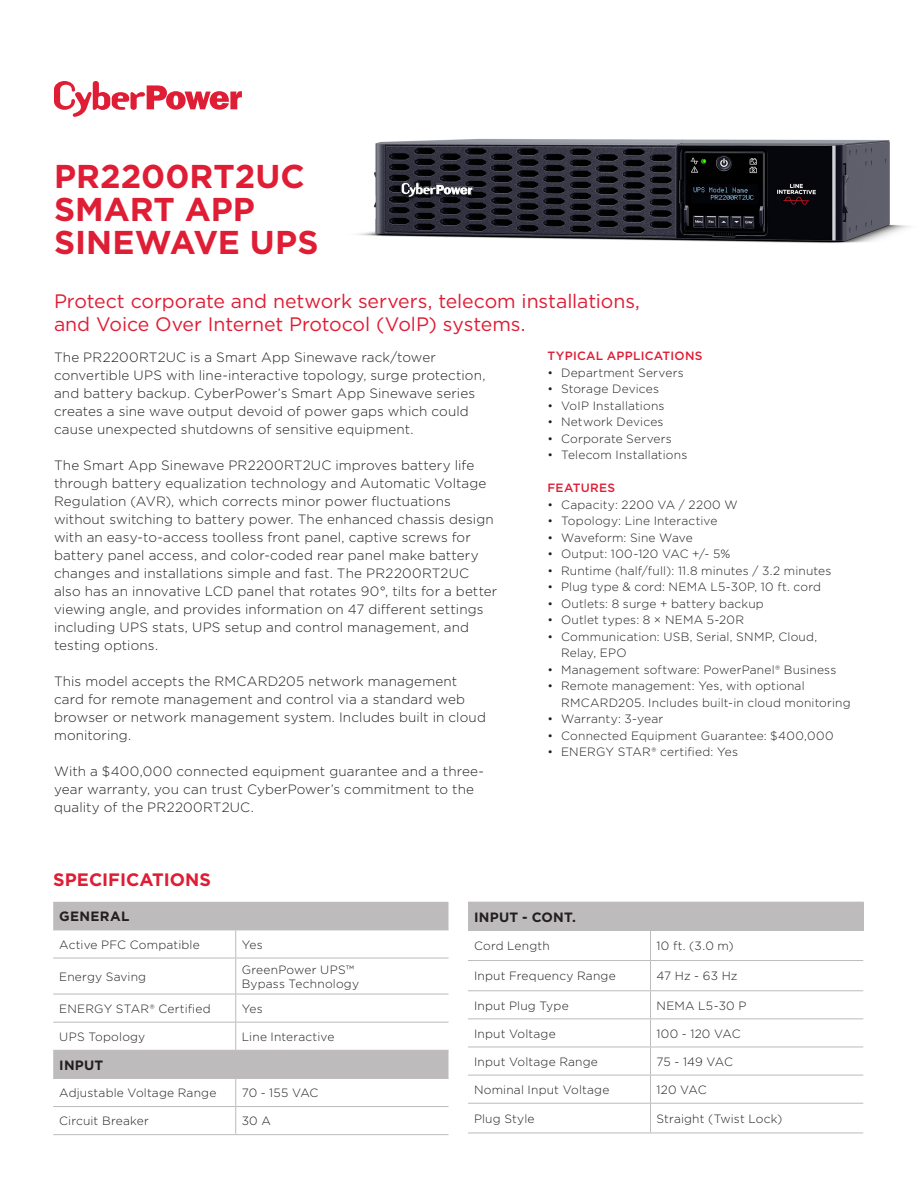
<style>
.page{position:relative;width:918px;height:1188px;background:#fff}
.page>*{position:absolute;margin:0;border:0;box-sizing:border-box;transform-origin:0 0}
.WCAG_Product_Title_Front_Page{font:700 33px/33px "Gotham";color:#df1d35}
.WCAG_Subhead{font:19.5px/23.4px "Gotham";letter-spacing:-.005em;color:#df1d35}
.WCAG_Chart_Title_-_specifications{font:700 18px "Gotham";color:#df1d35}
.WCAG_Paragraph{font:300 13.5px/18px "Gotham";letter-spacing:.01em;color:#231f20}
.WCAG_Specs_Headers{font:700 13.5px "Gotham";letter-spacing:.02em;color:#231f20}
.WCAG_Specs{font:300 12px/16.5px "Gotham";letter-spacing:.015em;color:#231f20}
.WCAG_Bullet_Header{font:500 12px "Gotham";letter-spacing:.02em;color:#df1d35}
</style>
<div class="page">
<svg style="left:53px;top:902px;width:395px;height:176px"></svg>
<hr style="left:53px;top:930px;width:183px;height:1px;background:#bdbbbb">
<hr style="left:236px;top:930px;width:212px;height:1px;background:#bdbbbb">
<svg style="left:235px;top:930px;width:1px;height:28px"></svg>
<hr style="left:53px;top:958px;width:183px;height:1px;background:#bdbbbb">
<hr style="left:236px;top:958px;width:212px;height:1px;background:#bdbbbb">
<hr style="left:235px;top:958px;width:1px;height:36px;background:#bdbbbb">
<hr style="left:53px;top:994px;width:183px;height:1px;background:#bdbbbb">
<hr style="left:236px;top:994px;width:212px;height:1px;background:#bdbbbb">
<hr style="left:53px;top:1022px;width:183px;height:1px;background:#bdbbbb">
<hr style="left:236px;top:1022px;width:212px;height:1px;background:#bdbbbb">
<svg style="left:235px;top:994px;width:1px;height:56px"></svg>
<hr style="left:53px;top:1050px;width:183px;height:1px;background:#bdbbbb">
<hr style="left:236px;top:1050px;width:212px;height:1px;background:#bdbbbb">
<hr style="left:53px;top:1078px;width:183px;height:1px;background:#bdbbbb">
<hr style="left:236px;top:1078px;width:212px;height:1px;background:#bdbbbb">
<hr style="left:53px;top:1106px;width:183px;height:1px;background:#bdbbbb">
<hr style="left:236px;top:1106px;width:212px;height:1px;background:#bdbbbb">
<svg style="left:235px;top:1079px;width:1px;height:55px"></svg>
<hr style="left:53px;top:1134px;width:183px;height:1px;background:#bdbbbb">
<hr style="left:236px;top:1134px;width:212px;height:1px;background:#bdbbbb">
<div style="left:468px;top:902px;width:395px;height:28px;background:#bdbbbb"></div>
<hr style="left:468px;top:930px;width:183px;height:1px;background:#bdbbbb">
<hr style="left:651px;top:930px;width:212px;height:1px;background:#bdbbbb">
<hr style="left:468px;top:960px;width:183px;height:1px;background:#bdbbbb">
<hr style="left:651px;top:960px;width:212px;height:1px;background:#bdbbbb">
<hr style="left:468px;top:990px;width:183px;height:1px;background:#bdbbbb">
<hr style="left:651px;top:990px;width:212px;height:1px;background:#bdbbbb">
<hr style="left:468px;top:1018px;width:183px;height:1px;background:#bdbbbb">
<hr style="left:651px;top:1018px;width:212px;height:1px;background:#bdbbbb">
<hr style="left:468px;top:1047px;width:183px;height:1px;background:#bdbbbb">
<hr style="left:651px;top:1047px;width:212px;height:1px;background:#bdbbbb">
<hr style="left:468px;top:1075px;width:183px;height:1px;background:#bdbbbb">
<hr style="left:651px;top:1075px;width:212px;height:1px;background:#bdbbbb">
<hr style="left:468px;top:1103px;width:183px;height:1px;background:#bdbbbb">
<hr style="left:651px;top:1103px;width:212px;height:1px;background:#bdbbbb">
<svg style="left:650px;top:931px;width:1px;height:202px"></svg>
<hr style="left:468px;top:1133px;width:183px;height:1px;background:#bdbbbb">
<hr style="left:651px;top:1133px;width:212px;height:1px;background:#bdbbbb">
<img style="left:357px;top:138px;width:553px;height:105px">
<svg style="left:54px;top:81px;width:188px;height:36px"></svg>
<p class="WCAG_Product_Title_Front_Page" style="left:54px;top:159px;width:252px">PR2200RT2UC</p>
<p class="WCAG_Product_Title_Front_Page" style="left:54px;top:192px;width:266px">SMART APP<br>SINEWAVE UPS</p>
<p class="WCAG_Subhead" style="left:54px;top:289px;width:588px">Protect corporate and network servers, telecom installations, and Voice Over Internet Protocol (VolP) systems.</p>
<p class="WCAG_Paragraph" style="left:54px;top:347px;width:433px">The PR2200RT2UC is a Smart App Sinewave rack/tower convertible UPS with line-interactive topology, surge protection, and battery backup. CyberPower’s Smart App Sinewave series creates a sine wave output devoid of power gaps which could cause unexpected shutdowns of sensitive equipment.</p>
<p class="WCAG_Paragraph" style="left:54px;top:455px;width:445px">The Smart App Sinewave PR2200RT2UC improves battery life through battery equalization technology and Automatic Voltage Regulation (AVR), which corrects minor power fluctuations without switching to battery power. The enhanced chassis design with an easy-to-access toolless front panel, captive screws for battery panel access, and color-coded rear panel make battery changes and installations simple and fast. The PR2200RT2UC also has an innovative LCD panel that rotates 90°, tilts for a better viewing angle, and provides information on 47 different settings including UPS stats, UPS setup and control management, and testing options.</p>
<p class="WCAG_Paragraph" style="left:54px;top:671px;width:433px">This model accepts the RMCARD205 network management card for remote management and control via a standard web browser or network management system. Includes built in cloud monitoring.</p>
<p class="WCAG_Paragraph" style="left:54px;top:761px;width:432px">With a $400,000 connected equipment guarantee and a three&shy;year warranty, you can trust CyberPower’s commitment to the quality of the PR2200RT2UC.</p>
<p class="WCAG_Chart_Title_-_specifications" style="left:53px;top:867px;width:159px">SPECIFICATIONS</p>
<p class="WCAG_Bullet_Header" style="left:548px;top:348px;width:156px">TYPICAL APPLICATIONS</p>
<p class="WCAG_Specs" style="left:548px;top:364px;width:138px">• Department Servers</p>
<p class="WCAG_Specs" style="left:548px;top:381px;width:113px">• Storage Devices</p>
<p class="WCAG_Specs" style="left:548px;top:397px;width:118px">• VoIP Installations</p>
<p class="WCAG_Specs" style="left:548px;top:414px;width:117px">• Network Devices</p>
<p class="WCAG_Specs" style="left:548px;top:430px;width:126px">• Corporate Servers</p>
<p class="WCAG_Specs" style="left:548px;top:447px;width:141px">• Telecom Installations</p>
<p class="WCAG_Bullet_Header" style="left:548px;top:480px;width:69px">FEATURES</p>
<p class="WCAG_Specs" style="left:548px;top:496px;width:192px">• Capacity: 2200 VA / 2200 W</p>
<p class="WCAG_Specs" style="left:548px;top:513px;width:171px">• Topology: Line Interactive</p>
<p class="WCAG_Specs" style="left:548px;top:529px;width:147px">• Waveform: Sine Wave</p>
<p class="WCAG_Specs" style="left:548px;top:546px;width:184px">• Output: 100-120 VAC +/- 5%</p>
<p class="WCAG_Specs" style="left:548px;top:562px;width:285px">• Runtime (half/full): 11.8 minutes / 3.2 minutes</p>
<p class="WCAG_Specs" style="left:548px;top:579px;width:275px">• Plug type &amp; cord: NEMA L5-30P, 10 ft. cord</p>
<p class="WCAG_Specs" style="left:548px;top:595px;width:218px">• Outlets: 8 surge + battery backup</p>
<p class="WCAG_Specs" style="left:548px;top:612px;width:198px">• Outlet types: 8 × NEMA 5-20R</p>
<p class="WCAG_Specs" style="left:561px;top:628px;width:258px;text-indent:-14px">• Communication: USB, Serial, SNMP, Cloud,<br>Relay, EPO</p>
<p class="WCAG_Specs" style="left:548px;top:661px;width:290px">• Management software: PowerPanel® Business</p>
<p class="WCAG_Specs" style="left:561px;top:678px;width:291px;text-indent:-14px">• Remote management: Yes, with optional<br>RMCARD205. Includes built-in cloud monitoring</p>
<p class="WCAG_Specs" style="left:548px;top:711px;width:117px">• Warranty: 3-year</p>
<p class="WCAG_Specs" style="left:548px;top:727px;width:287px">• Connected Equipment Guarantee: $400,000</p>
<p class="WCAG_Specs" style="left:548px;top:744px;width:192px">• ENERGY STAR® certified: Yes</p>
<p class="WCAG_Specs_Headers" style="left:59px;top:908px;width:72px">GENERAL</p>
<p class="WCAG_Specs" style="left:59px;top:936px;width:142px">Active PFC Compatible</p>
<p class="WCAG_Specs" style="left:242px;top:936px;width:23px">Yes</p>
<p class="WCAG_Specs" style="left:59px;top:968px;width:88px">Energy Saving</p>
<p class="WCAG_Specs" style="left:242px;top:962px;width:119px;line-height:14.4px">GreenPower UPS™<br>Bypass Technology</p>
<p class="WCAG_Specs" style="left:59px;top:1000px;width:153px">ENERGY STAR® Certified</p>
<p class="WCAG_Specs" style="left:242px;top:1000px;width:23px">Yes</p>
<p class="WCAG_Specs" style="left:59px;top:1028px;width:88px">UPS Topology</p>
<p class="WCAG_Specs" style="left:242px;top:1028px;width:94px">Line Interactive</p>
<p class="WCAG_Specs_Headers" style="left:59px;top:1056px;width:46px">INPUT</p>
<p class="WCAG_Specs" style="left:59px;top:1084px;width:159px">Adjustable Voltage Range</p>
<p class="WCAG_Specs" style="left:242px;top:1084px;width:78px">70 - 155 VAC</p>
<p class="WCAG_Specs" style="left:59px;top:1113px;width:91px">Circuit Breaker</p>
<p class="WCAG_Specs" style="left:242px;top:1113px;width:31px">30 A</p>
<p class="WCAG_Specs_Headers" style="left:474px;top:908px;width:104px">INPUT - CONT.</p>
<p class="WCAG_Specs" style="left:474px;top:937px;width:77px">Cord Length</p>
<p class="WCAG_Specs" style="left:657px;top:937px;width:78px">10 ft. (3.0 m)</p>
<p class="WCAG_Specs" style="left:474px;top:968px;width:143px">Input Frequency Range</p>
<p class="WCAG_Specs" style="left:657px;top:968px;width:83px">47 Hz - 63 Hz</p>
<p class="WCAG_Specs" style="left:474px;top:997px;width:96px">Input Plug Type</p>
<p class="WCAG_Specs" style="left:657px;top:997px;width:91px">NEMA L5-30 P</p>
<p class="WCAG_Specs" style="left:474px;top:1025px;width:83px">Input Voltage</p>
<p class="WCAG_Specs" style="left:657px;top:1025px;width:86px">100 - 120 VAC</p>
<p class="WCAG_Specs" style="left:474px;top:1053px;width:125px">Input Voltage Range</p>
<p class="WCAG_Specs" style="left:657px;top:1053px;width:78px">75 - 149 VAC</p>
<p class="WCAG_Specs" style="left:474px;top:1081px;width:137px">Nominal Input Voltage</p>
<p class="WCAG_Specs" style="left:657px;top:1081px;width:52px">120 VAC</p>
<p class="WCAG_Specs" style="left:474px;top:1110px;width:62px">Plug Style</p>
<p class="WCAG_Specs" style="left:657px;top:1110px;width:127px">Straight (Twist Lock)</p>
</div>
